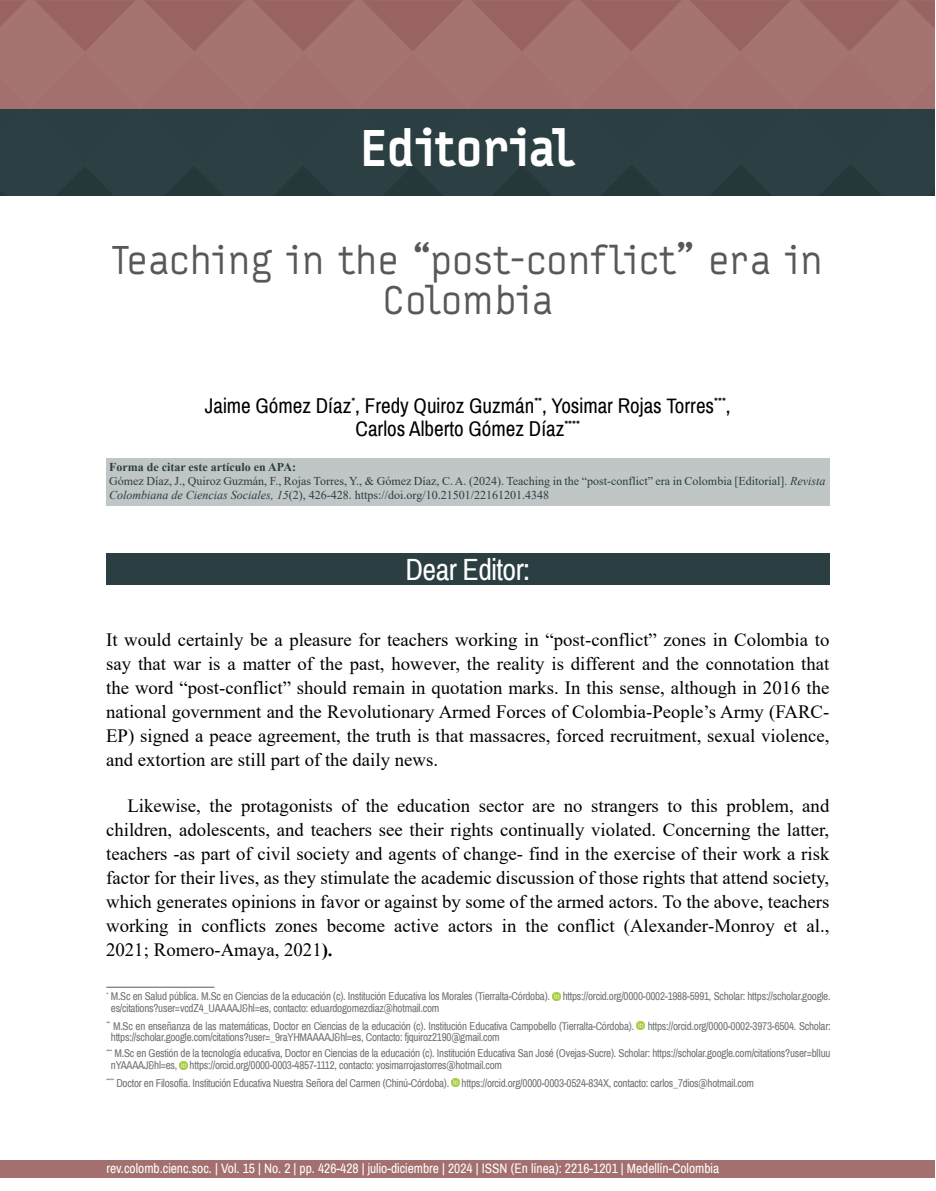
<style>
.page{position:relative;width:936px;height:1191px;background:#fff}
.page>*{position:absolute;margin:0;border:0;box-sizing:border-box;transform-origin:0 0}
.t1{font:900 49.5px "Typestar Pro";color:#fff}
.t2{font:40.5px/40.5px "Typestar Pro";color:#58585a;text-align:center}
.t3{font:30px "Archivo Narrow";letter-spacing:-.02em;color:#fff}
.t4{font:21px/22.5px "Archivo Narrow";color:#000;text-align:center}
.t5{font:18.75px/24px "Times New Roman";color:#000;text-align:justify}
.t6{font:13.5px "Archivo Narrow";color:#fff}
.t7{font:12px/13.8px "Times New Roman";color:#2b3e41}
.t8{font:11.25px/11.7px "Archivo Narrow";letter-spacing:-.02em;color:#707172}
.s1{font-weight:700}
.s2{font-style:italic}
</style>
<div class="page">
<div style="left:1px;top:1160px;width:933px;height:18px;background:#a36f6f"></div>
<svg style="left:0;top:0;width:934px;height:196px;background:#6d595a"></svg>
<div style="left:106px;top:458px;width:723px;height:20px;background:#c0c5c6"></div>
<div style="left:106px;top:472px;width:723px;height:33px;background:#c0c5c6"></div>
<div style="left:106px;top:554px;width:723px;height:31px;background:#2b3e41"></div>
<hr style="left:106px;top:986px;width:108px;height:1px;background:#58585a">
<svg style="left:552px;top:992px;width:8px;height:8px"></svg>
<svg style="left:636px;top:1021px;width:8px;height:8px"></svg>
<svg style="left:179px;top:1061px;width:8px;height:8px"></svg>
<svg style="left:451px;top:1078px;width:8px;height:8px"></svg>
<h1 class="t1" style="left:361px;top:114px;width:216px">Editorial</h1>
<h2 class="t2" style="left:112px;top:239px;width:712px">Teaching in the “post-conflict” era in<br>Colombia</h2>
<p class="t4" style="left:205px;top:395px;width:527px">Jaime Gómez Díaz<sup>*</sup>, Fredy Quiroz Guzmán<sup>**</sup>, Yosimar Rojas Torres<sup>***</sup>,<br>Carlos Alberto Gómez Díaz<sup>****</sup></p>
<p class="t7" style="left:109px;top:460px;width:717px"><span class="s1">Forma de citar este artículo en APA:<br></span>Gómez Díaz, J., Quiroz Guzmán, F., Rojas Torres, Y., &amp; Gómez Díaz, C. A. (2024). Teaching in the “post-conflict” era in Colombia [Editorial]. <span class="s2">Revista<br>Colombiana de Ciencias Sociales, 15</span>(2), 426-428. https://doi.org/10.21501/22161201.4348</p>
<h3 class="t3" style="left:405px;top:551px;width:126px">Dear Editor:</h3>
<p class="t5" style="left:106px;top:627px;width:724px">It would certainly be a pleasure for teachers working in “post-conflict” zones in Colombia to say that war is a matter of the past, however, the reality is different and the connotation that the word “post-conflict” should remain in quotation marks. In this sense, although in 2016 the national government and the Revolutionary Armed Forces of Colombia-People’s Army (FARC-EP) signed a peace agreement, the truth is that massacres, forced recruitment, sexual violence, and extortion are still part of the daily news.</p>
<p class="t5" style="left:106px;top:792px;width:724px;text-indent:21px">Likewise, the protagonists of the education sector are no strangers to this problem, and children, adolescents, and teachers see their rights continually violated. Concerning the latter, teachers -as part of civil society and agents of change- find in the exercise of their work a risk factor for their lives, as they stimulate the academic discussion of those rights that attend society, which generates opinions in favor or against by some of the armed actors. To the above, teachers working in conflicts zones become active actors in the conflict (Alexander-Monroy et al., 2021; Romero-Amaya, 2021<span class="s1">).</span></p>
<p class="t8" style="left:111px;top:990px;width:721px;text-indent:-5px"><sup>*</sup> M.Sc en Salud pública. M.Sc en Ciencias de la educación (c). Institución Educativa los Morales (Tierralta-Córdoba). https://orcid.org/0000-0002-1988-5991, Scholar: https://scholar.google. es/citations?user=vcdZ4_UAAAAJ&amp;hl=es, contacto: eduardogomezdiaz@hotmail.com</p>
<p class="t8" style="left:111px;top:1020px;width:721px;text-indent:-4px"><sup>**</sup> M.Sc en enseñanza de las matemáticas, Doctor en Ciencias de la educación (c). Institución Educativa Campobello (Tierralta-Córdoba). https://orcid.org/0000-0002-3973-6504. Scholar: https://scholar.google.com/citations?user=_9raYHMAAAAJ&amp;hl=es, Contacto: fjquiroz2190@gmail.com</p>
<p class="t8" style="left:111px;top:1047px;width:721px;text-indent:-4px"><sup>***</sup> M.Sc en Gestión de la tecnología educativa, Doctor en Ciencias de la educación (c). Institución Educativa San José (Ovejas-Sucre). Scholar: https://scholar.google.com/citations?user=blIuu nYAAAAJ&amp;hl=es, https://orcid.org/0000-0003-4857-1112, contacto: yosimarrojastorres@hotmail.com</p>
<p class="t8" style="left:106px;top:1077px;width:649px"><sup>****</sup> Doctor en Filosofía. Institución Educativa Nuestra Señora del Carmen (Chinú-Córdoba). https://orcid.org/0000-0003-0524-834X, contacto: carlos_7dios@hotmail.com</p>
<p class="t6" style="left:106px;top:1160px;width:614px">rev.colomb.cienc.soc. | Vol. 15 | No. 2 | pp. 426-428 | julio-diciembre | 2024 | ISSN (En línea): 2216-1201 | Medellín-Colombia</p>
</div>
